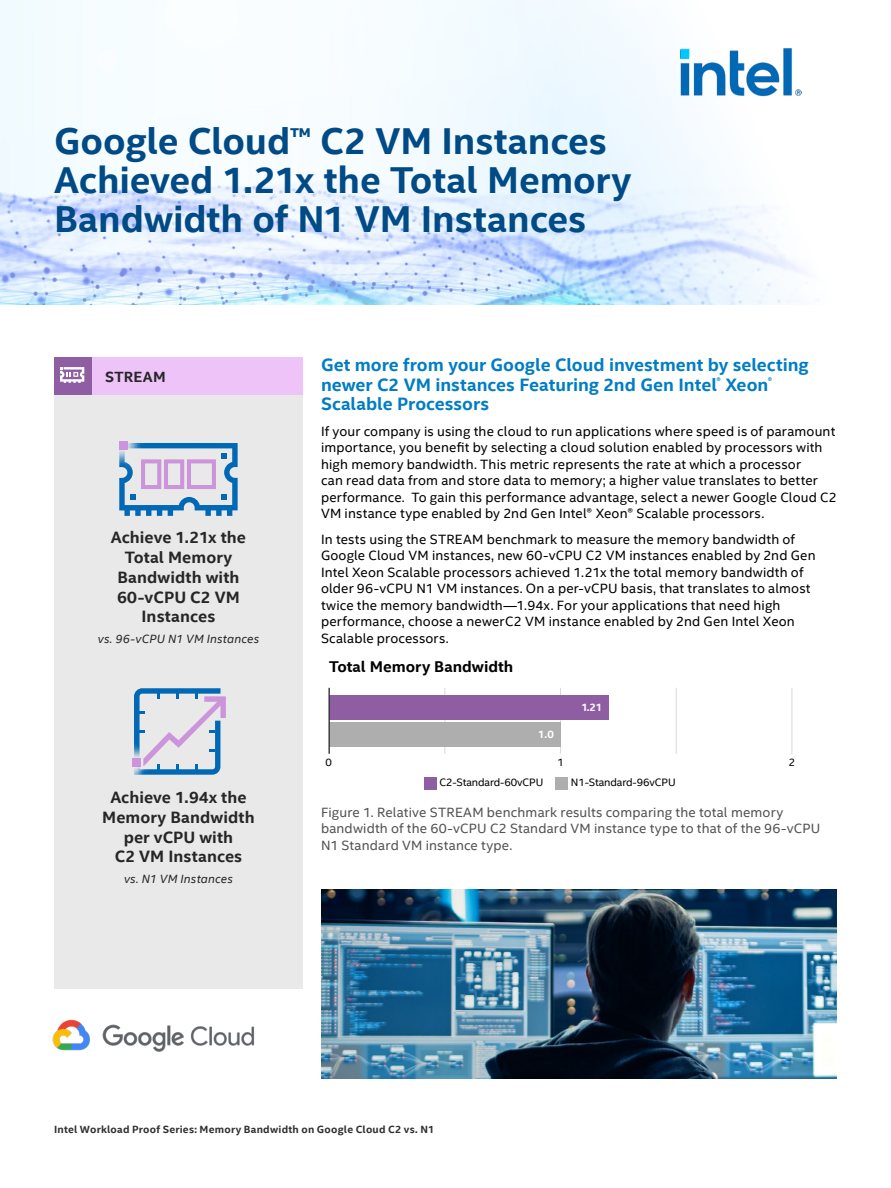
<style>
.page{position:relative;width:891px;height:1188px;background:#fff}
.page>*{position:absolute;margin:0;border:0;box-sizing:border-box;transform-origin:0 0}
.t1{font:700 37.5px/39px "Intel Clear";letter-spacing:-.005em;color:#004a86}
.t2{font:700 18px/19.5px "Intel Clear";color:#007dc5}
.t3{font:700 16.5px/19.8px "Intel Clear";letter-spacing:.005em;color:#262626;text-align:center}
.t4{font:700 15.6px "Intel Clear";color:#000}
.t5{font:700 14.85px "Intel Clear";letter-spacing:.015em;color:#262626}
.t6{font:13.5px/16.5px "Intel Clear";letter-spacing:.015em;color:#000}
.t7{font:13.5px/16.5px "Intel Clear";letter-spacing:.015em;color:#525252}
.t8{font:italic 12px "Intel Clear";letter-spacing:.015em;color:#262626}
.t9{font:10.8px "Intel Clear";letter-spacing:-.01em;color:#000}
.t10{font:700 10.8px "Intel Clear";color:#fff}
.t11{font:700 10.5px "Intel Clear";letter-spacing:.02em;color:#2e2f2f}
</style>
<div class="page">
<img style="left:0;top:0;width:806px;height:305px">
<img style="left:321px;top:890px;width:516px;height:189px">
<div style="left:54px;top:395px;width:249px;height:594px;background:#e9e9e9"></div>
<div style="left:92px;top:357px;width:211px;height:38px;background:#eec3f7"></div>
<div style="left:54px;top:357px;width:38px;height:38px;background:#8f5da2"></div>
<svg style="left:60px;top:367px;width:24px;height:16px"></svg>
<hr style="left:792px;top:688px;width:1px;height:66px;background:#d9d9d9">
<hr style="left:560px;top:688px;width:1px;height:66px;background:#d9d9d9">
<hr style="left:445px;top:688px;width:1px;height:66px;background:#d9d9d9">
<hr style="left:676px;top:688px;width:1px;height:66px;background:#d9d9d9">
<div style="left:329px;top:695px;width:280px;height:24px;background:#8f5da2"></div>
<div style="left:329px;top:722px;width:232px;height:24px;background:#aeaeae"></div>
<div style="left:424px;top:777px;width:12px;height:12px;background:#8f5da2"></div>
<div style="left:555px;top:777px;width:13px;height:12px;background:#aeaeae"></div>
<hr style="left:328px;top:688px;width:2px;height:66px;background:#2e2f2f">
<div style="left:119px;top:442px;width:8px;height:8px;background:#cc94da"></div>
<svg style="left:119px;top:443px;width:119px;height:73px"></svg>
<div style="left:133px;top:758px;width:8px;height:9px;background:#cc94da"></div>
<svg style="left:134px;top:688px;width:92px;height:87px"></svg>
<img style="left:52px;top:1019px;width:203px;height:33px">
<img style="left:680px;top:48px;width:122px;height:49px">
<h1 class="t1" style="left:54px;top:122px;width:579px">Google Cloud™ C2 VM Instances<br>Achieved 1.21x the Total Memory<br>Bandwidth of N1 VM Instances</h1>
<p class="t5" style="left:105px;top:368px;width:62px">STREAM</p>
<p class="t3" style="left:111px;top:528px;width:137px">Achieve 1.21x the<br>Total Memory<br>Bandwidth with<br>60-vCPU C2 VM<br>Instances</p>
<p class="t8" style="left:98px;top:632px;width:163px">vs. 96-vCPU N1 VM Instances</p>
<p class="t3" style="left:102px;top:787px;width:154px">Achieve 1.94x the<br>Memory Bandwidth per vCPU with<br>C2 VM Instances</p>
<p class="t8" style="left:124px;top:872px;width:110px">vs. N1 VM Instances</p>
<h2 class="t2" style="left:321px;top:355px;width:489px">Get more from your Google Cloud investment by selecting newer C2 VM instances Featuring 2nd Gen Intel<sup>®</sup> Xeon<sup>®<br></sup>Scalable Processors</h2>
<p class="t6" style="left:321px;top:423px;width:517px">If your company is using the cloud to run applications where speed is of paramount importance, you benefit by selecting a cloud solution enabled by processors with high memory bandwidth. This metric represents the rate at which a processor<br>can read data from and store data to memory; a higher value translates to better performance. To gain this performance advantage, select a newer Google Cloud C2<br>VM instance type enabled by 2nd Gen Intel® Xeon® Scalable processors.</p>
<p class="t6" style="left:321px;top:531px;width:496px">In tests using the STREAM benchmark to measure the memory bandwidth of Google Cloud VM instances, new 60-vCPU C2 VM instances enabled by 2nd Gen Intel Xeon Scalable processors achieved 1.21x the total memory bandwidth of older 96-vCPU N1 VM instances. On a per-vCPU basis, that translates to almost twice the memory bandwidth—1.94x. For your applications that need high performance, choose a newerC2 VM instance enabled by 2nd Gen Intel Xeon Scalable processors.</p>
<p class="t4" style="left:329px;top:657px;width:186px">Total Memory Bandwidth</p>
<p class="t10" style="left:538px;top:728px;width:17px">1.0</p>
<p class="t10" style="left:582px;top:701px;width:22px">1.21</p>
<p class="t9" style="left:325px;top:756px;width:8px">0</p>
<p class="t9" style="left:557px;top:756px;width:8px">1</p>
<p class="t9" style="left:789px;top:756px;width:8px">2</p>
<p class="t9" style="left:439px;top:776px;width:105px">C2-Standard-60vCPU</p>
<p class="t9" style="left:571px;top:776px;width:106px">N1-Standard-96vCPU</p>
<p class="t7" style="left:321px;top:804px;width:501px">Figure 1. Relative STREAM benchmark results comparing the total memory bandwidth of the 60-vCPU C2 Standard VM instance type to that of the 96-vCPU<br>N1 Standard VM instance type.</p>
<p class="t11" style="left:54px;top:1123px;width:382px">Intel Workload Proof Series: Memory Bandwidth on Google Cloud C2 vs. N1</p>
</div>
